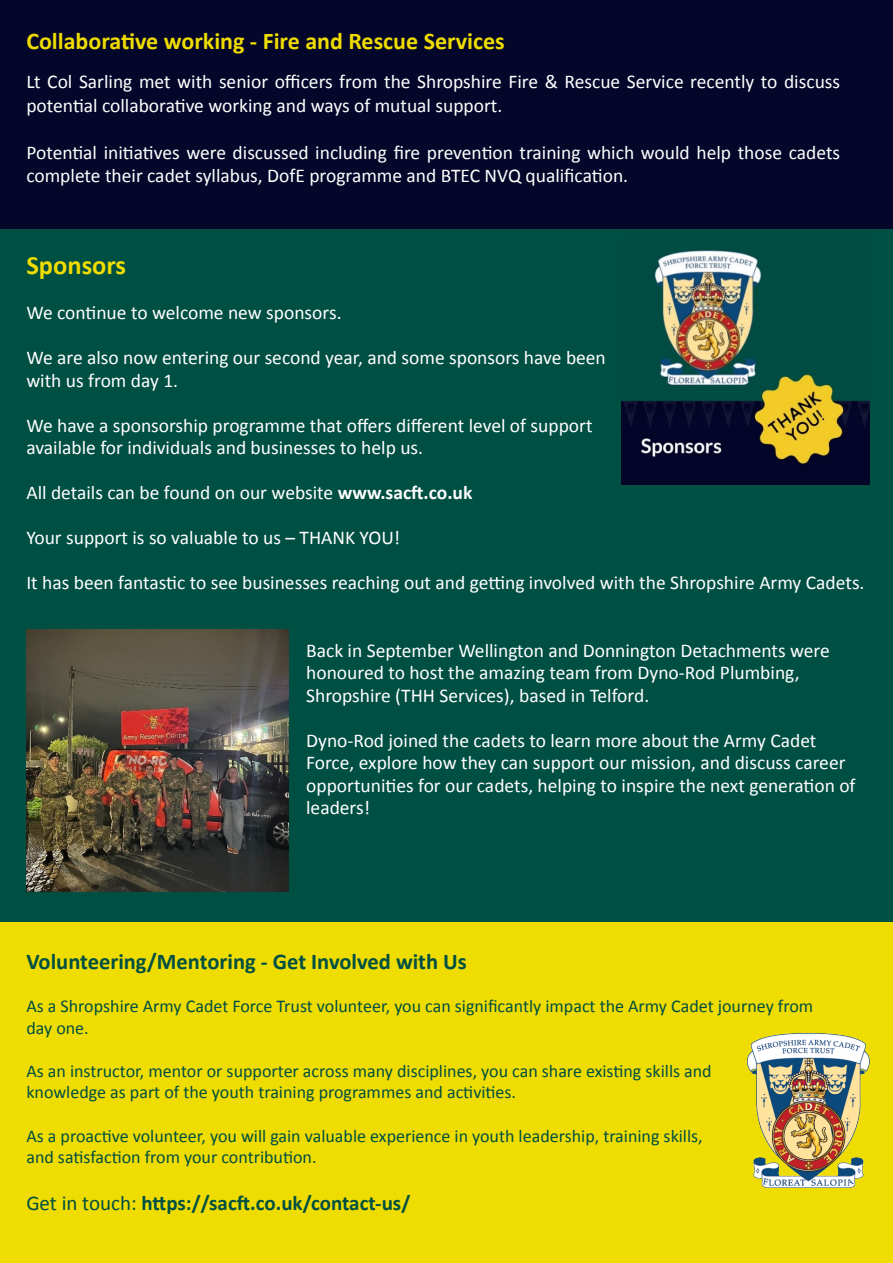
<style>
.page{position:relative;width:893px;height:1263px;background:#fff}
.page>*{position:absolute;margin:0;border:0;box-sizing:border-box;transform-origin:0 0}
.t1{font:700 26.55px "Calibri";color:#efdc00}
.t2{font:700 24px "Calibri";color:#efdc00}
.t3{font:700 22.5px "Calibri";color:#004f43}
.t4{font:700 21px "Calibri";color:#004f43}
.t5{font:19.5px/22.5px "Calibri";color:#fff}
.t6{font:18px/21.6px "Calibri";color:#004f43}
.s1{font-weight:700}
.s2{font-weight:400}
</style>
<div class="page">
<div style="left:0;top:0;width:893px;height:271px;background:#04072a"></div>
<div style="left:0;top:230px;width:893px;height:693px;background:#004f43"></div>
<div style="left:0;top:923px;width:893px;height:340px;background:#efdc00"></div>
<img style="left:622px;top:250px;width:248px;height:235px">
<img style="left:26px;top:630px;width:262px;height:261px">
<img style="left:747px;top:1033px;width:122px;height:154px">
<p class="t2" style="left:26px;top:26px;width:480px">Collaborative working - Fire and Rescue Services</p>
<p class="t5" style="left:26px;top:70px;width:815px;line-height:23.4px">Lt Col Sarling met with senior officers from the Shropshire Fire &amp; Rescue Service recently to discuss potential collaborative working and ways of mutual support.</p>
<p class="t5" style="left:26px;top:140px;width:815px;line-height:23.4px">Potential initiatives were discussed including fire prevention training which would help those cadets complete their cadet syllabus, DofE programme and BTEC NVQ qualification.</p>
<h1 class="t1" style="left:26px;top:248px;width:101px">Sponsors</h1>
<p class="t5" style="left:26px;top:301px;width:317px">We continue to welcome new sponsors.</p>
<p class="t5" style="left:26px;top:346px;width:581px">We are also now entering our second year, and some sponsors have been with us from day 1.</p>
<p class="t5" style="left:26px;top:414px;width:568px">We have a sponsorship programme that offers different level of support available for individuals and businesses to help us.</p>
<p class="t5" style="left:26px;top:481px;width:447px">All details can be found on our website <span class="s1">www.sacft.co.uk</span></p>
<p class="t5" style="left:26px;top:526px;width:375px">Your support is so valuable to us – THANK YOU!</p>
<p class="t5" style="left:26px;top:571px;width:840px">It has been fantastic to see businesses reaching out and getting involved with the Shropshire Army Cadets.</p>
<p class="t5" style="left:306px;top:639px;width:525px">Back in September Wellington and Donnington Detachments were honoured to host the amazing team from Dyno-Rod Plumbing,<br>Shropshire (THH Services), based in Telford.</p>
<p class="t5" style="left:306px;top:729px;width:551px">Dyno-Rod joined the cadets to learn more about the Army Cadet Force, explore how they can support our mission, and discuss career opportunities for our cadets, helping to inspire the next generation of leaders!</p>
<p class="t3" style="left:26px;top:947px;width:442px">Volunteering/Mentoring - Get Involved with Us</p>
<p class="t6" style="left:26px;top:995px;width:788px">As a Shropshire Army Cadet Force Trust volunteer, you can significantly impact the Army Cadet journey from day one.</p>
<p class="t6" style="left:26px;top:1060px;width:687px">As an instructor, mentor or supporter across many disciplines, you can share existing skills and knowledge as part of the youth training programmes and activities.</p>
<p class="t6" style="left:26px;top:1125px;width:678px">As a proactive volunteer, you will gain valuable experience in youth leadership, training skills, and satisfaction from your contribution.</p>
<p class="t4" style="left:26px;top:1190px;width:385px"><span class="s2">Get in touch:</span> https://sacft.co.uk/contact-us/</p>
</div>
